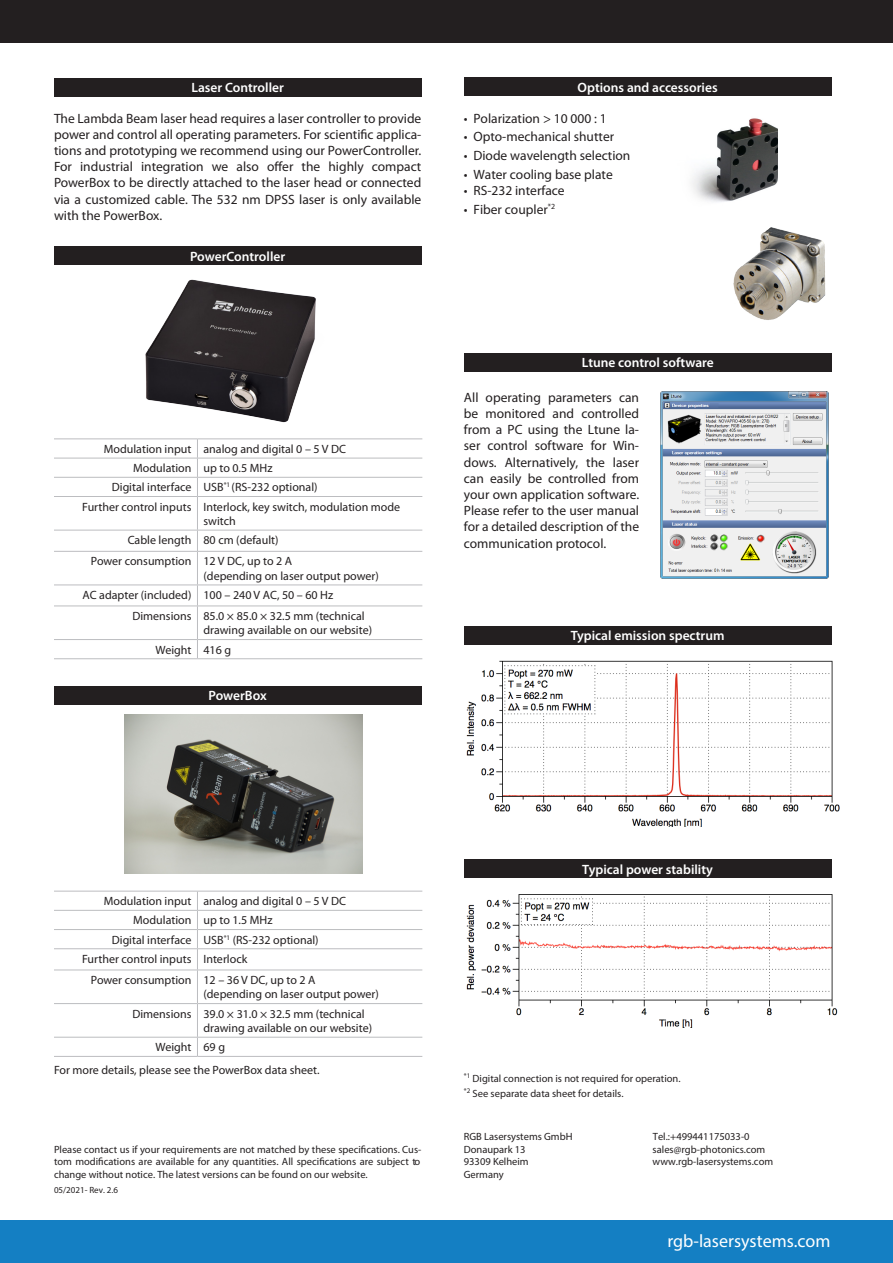
<style>
.page{position:relative;width:893px;height:1263px;background:#fff}
.page>*{position:absolute;margin:0;border:0;box-sizing:border-box;transform-origin:0 0}
.t1{font:18px "Myriad Pro";color:#fff}
.t2{font:13.5px/16.2px "Myriad Pro";color:#231f20;text-align:justify}
.t3{font:600 13.5px "Myriad Pro";color:#fff}
.t4{font:12px/14.4px "Myriad Pro";color:#231f20}
.t5{font:10.5px/12.6px "Myriad Pro";color:#231f20}
.t6{font:9px "Myriad Pro";color:#231f20}
</style>
<div class="page">
<hr style="left:54px;top:438px;width:143px;height:1px;background:#bcbdc0">
<hr style="left:197px;top:438px;width:225px;height:1px;background:#bcbdc0">
<hr style="left:54px;top:458px;width:143px;height:1px;background:#bcbdc0">
<hr style="left:197px;top:458px;width:225px;height:1px;background:#bcbdc0">
<hr style="left:54px;top:477px;width:143px;height:1px;background:#bcbdc0">
<hr style="left:197px;top:477px;width:225px;height:1px;background:#bcbdc0">
<svg style="left:197px;top:439px;width:1px;height:57px"></svg>
<hr style="left:54px;top:496px;width:143px;height:1px;background:#bcbdc0">
<hr style="left:197px;top:496px;width:225px;height:1px;background:#bcbdc0">
<hr style="left:197px;top:497px;width:1px;height:33px;background:#bcbdc0">
<hr style="left:54px;top:530px;width:143px;height:1px;background:#bcbdc0">
<hr style="left:197px;top:530px;width:225px;height:1px;background:#bcbdc0">
<svg style="left:197px;top:530px;width:1px;height:21px"></svg>
<hr style="left:54px;top:551px;width:143px;height:1px;background:#bcbdc0">
<hr style="left:197px;top:551px;width:225px;height:1px;background:#bcbdc0">
<hr style="left:197px;top:552px;width:1px;height:32px;background:#bcbdc0">
<hr style="left:54px;top:584px;width:143px;height:1px;background:#bcbdc0">
<hr style="left:197px;top:584px;width:225px;height:1px;background:#bcbdc0">
<svg style="left:197px;top:585px;width:1px;height:20px"></svg>
<hr style="left:54px;top:605px;width:143px;height:1px;background:#bcbdc0">
<hr style="left:197px;top:605px;width:225px;height:1px;background:#bcbdc0">
<hr style="left:197px;top:606px;width:1px;height:33px;background:#bcbdc0">
<hr style="left:54px;top:639px;width:143px;height:1px;background:#bcbdc0">
<hr style="left:197px;top:639px;width:225px;height:1px;background:#bcbdc0">
<svg style="left:197px;top:640px;width:1px;height:18px"></svg>
<hr style="left:54px;top:658px;width:143px;height:1px;background:#bcbdc0">
<hr style="left:197px;top:658px;width:225px;height:1px;background:#bcbdc0">
<hr style="left:54px;top:891px;width:143px;height:1px;background:#bcbdc0">
<hr style="left:197px;top:891px;width:225px;height:1px;background:#bcbdc0">
<hr style="left:54px;top:910px;width:143px;height:1px;background:#bcbdc0">
<hr style="left:197px;top:910px;width:225px;height:1px;background:#bcbdc0">
<hr style="left:54px;top:929px;width:143px;height:1px;background:#bcbdc0">
<hr style="left:197px;top:929px;width:225px;height:1px;background:#bcbdc0">
<hr style="left:54px;top:948px;width:143px;height:1px;background:#bcbdc0">
<hr style="left:197px;top:948px;width:225px;height:1px;background:#bcbdc0">
<svg style="left:197px;top:891px;width:1px;height:78px"></svg>
<hr style="left:54px;top:969px;width:143px;height:1px;background:#bcbdc0">
<hr style="left:197px;top:969px;width:225px;height:1px;background:#bcbdc0">
<hr style="left:197px;top:970px;width:1px;height:33px;background:#bcbdc0">
<hr style="left:54px;top:1003px;width:143px;height:1px;background:#bcbdc0">
<hr style="left:197px;top:1003px;width:225px;height:1px;background:#bcbdc0">
<hr style="left:197px;top:1004px;width:1px;height:33px;background:#bcbdc0">
<hr style="left:54px;top:1037px;width:143px;height:1px;background:#bcbdc0">
<hr style="left:197px;top:1037px;width:225px;height:1px;background:#bcbdc0">
<svg style="left:197px;top:1037px;width:1px;height:19px"></svg>
<hr style="left:54px;top:1056px;width:143px;height:1px;background:#bcbdc0">
<hr style="left:197px;top:1056px;width:225px;height:1px;background:#bcbdc0">
<img style="left:145px;top:279px;width:171px;height:144px">
<img style="left:660px;top:392px;width:168px;height:187px">
<img style="left:733px;top:227px;width:93px;height:93px">
<div style="left:0;top:0;width:893px;height:43px;background:#231f20"></div>
<div style="left:0;top:1220px;width:893px;height:43px;background:#147fc3"></div>
<div style="left:54px;top:246px;width:367px;height:19px;background:#231f20"></div>
<div style="left:54px;top:686px;width:367px;height:18px;background:#231f20"></div>
<div style="left:464px;top:78px;width:367px;height:18px;background:#231f20"></div>
<div style="left:464px;top:353px;width:367px;height:19px;background:#231f20"></div>
<div style="left:464px;top:626px;width:367px;height:19px;background:#231f20"></div>
<div style="left:464px;top:859px;width:367px;height:19px;background:#231f20"></div>
<div style="left:54px;top:78px;width:367px;height:18px;background:#231f20"></div>
<img style="left:692px;top:118px;width:86px;height:84px">
<img style="left:466px;top:894px;width:372px;height:134px">
<img style="left:466px;top:660px;width:374px;height:167px">
<img style="left:125px;top:715px;width:237px;height:158px">
<p class="t3" style="left:191px;top:79px;width:94px">Laser Controller</p>
<p class="t2" style="left:54px;top:110px;width:369px">The Lambda Beam laser head requires a laser controller to provide power and control all operating parameters. For scientific applica&shy;tions and prototyping we recommend using our PowerController.<br>For industrial integration we also offer the highly compact PowerBox to be directly attached to the laser head or connected via a customized cable. The 532 nm DPSS laser is only available with the PowerBox.</p>
<p class="t3" style="left:190px;top:247px;width:97px">PowerController</p>
<p class="t4" style="left:104px;top:442px;width:89px">Modulation input</p>
<p class="t4" style="left:203px;top:442px;width:144px">analog and digital 0 – 5 V DC</p>
<p class="t4" style="left:133px;top:461px;width:60px">Modulation</p>
<p class="t4" style="left:203px;top:461px;width:71px">up to 0.5 MHz</p>
<p class="t4" style="left:112px;top:480px;width:81px">Digital interface</p>
<p class="t4" style="left:203px;top:480px;width:116px">USB<sup>*1</sup> (RS-232 optional)</p>
<p class="t4" style="left:82px;top:499px;width:111px">Further control inputs</p>
<p class="t4" style="left:203px;top:499px;width:198px">Interlock, key switch, modulation mode switch</p>
<p class="t4" style="left:128px;top:533px;width:65px">Cable length</p>
<p class="t4" style="left:203px;top:533px;width:77px">80 cm (default)</p>
<p class="t4" style="left:91px;top:554px;width:102px">Power consumption</p>
<p class="t4" style="left:203px;top:554px;width:90px">12 V DC, up to 2 A</p>
<p class="t4" style="left:203px;top:568px;width:177px">(depending on laser output power)</p>
<p class="t4" style="left:83px;top:588px;width:110px">AC adapter (included)</p>
<p class="t4" style="left:203px;top:588px;width:131px">100 – 240 V AC, 50 – 60 Hz</p>
<p class="t4" style="left:132px;top:609px;width:61px">Dimensions</p>
<p class="t4" style="left:203px;top:609px;width:170px">85.0 × 85.0 × 32.5 mm (technical drawing available on our website)</p>
<p class="t4" style="left:156px;top:642px;width:37px">Weight</p>
<p class="t4" style="left:203px;top:642px;width:29px">416 g</p>
<p class="t3" style="left:209px;top:687px;width:60px">PowerBox</p>
<p class="t3" style="left:578px;top:79px;width:142px">Options and accessories</p>
<p class="t2" style="left:464px;top:110px;width:144px">• Polarization &gt; 10 000 : 1</p>
<p class="t2" style="left:464px;top:129px;width:152px">• Opto-mechanical shutter</p>
<p class="t2" style="left:464px;top:147px;width:168px">• Diode wavelength selection</p>
<p class="t2" style="left:464px;top:166px;width:150px">• Water cooling base plate</p>
<p class="t2" style="left:464px;top:182px;width:102px">• RS-232 interface</p>
<p class="t2" style="left:464px;top:201px;width:93px">• Fiber coupler<sup>*2</sup></p>
<p class="t3" style="left:582px;top:354px;width:134px">Ltune control software</p>
<p class="t2" style="left:464px;top:389px;width:177px">All operating parameters can be monitored and controlled from a PC using the Ltune la&shy;ser control software for Win&shy;dows. Alternatively, the laser can easily be controlled from your own application software.<br>Please refer to the user manual for a detailed description of the communication protocol.</p>
<p class="t3" style="left:571px;top:627px;width:155px">Typical emission spectrum</p>
<p class="t4" style="left:104px;top:894px;width:89px">Modulation input</p>
<p class="t4" style="left:203px;top:894px;width:144px">analog and digital 0 – 5 V DC</p>
<p class="t4" style="left:133px;top:913px;width:60px">Modulation</p>
<p class="t4" style="left:203px;top:913px;width:71px">up to 1.5 MHz</p>
<p class="t4" style="left:112px;top:932px;width:81px">Digital interface</p>
<p class="t4" style="left:203px;top:932px;width:117px">USB<sup>*1</sup> (RS-232 optional)</p>
<p class="t4" style="left:82px;top:951px;width:111px">Further control inputs</p>
<p class="t4" style="left:203px;top:951px;width:45px">Interlock</p>
<p class="t4" style="left:91px;top:973px;width:102px">Power consumption</p>
<p class="t4" style="left:203px;top:973px;width:114px">12 – 36 V DC, up to 2 A</p>
<p class="t4" style="left:203px;top:987px;width:177px">(depending on laser output power)</p>
<p class="t4" style="left:132px;top:1006px;width:61px">Dimensions</p>
<p class="t4" style="left:203px;top:1006px;width:170px">39.0 × 31.0 × 32.5 mm (technical drawing available on our website)</p>
<p class="t4" style="left:156px;top:1040px;width:37px">Weight</p>
<p class="t4" style="left:203px;top:1040px;width:23px">69 g</p>
<p class="t4" style="left:54px;top:1062px;width:267px">For more details, please see the PowerBox data sheet.</p>
<p class="t5" style="left:54px;top:1142px;width:369px;text-align:justify">Please contact us if your requirements are not matched by these specifications. Cus&shy;tom modifications are available for any quantities. All specifications are subject to change without notice. The latest versions can be found on our website.</p>
<p class="t6" style="left:54px;top:1184px;width:66px">05/2021- Rev. 2.6</p>
<p class="t3" style="left:582px;top:861px;width:132px">Typical power stability</p>
<p class="t5" style="left:464px;top:1071px;width:218px;line-height:14.4px"><sup>*1</sup> Digital connection is not required for operation. <sup>*2</sup> See separate data sheet for details.</p>
<p class="t5" style="left:464px;top:1130px;width:110px">RGB Lasersystems GmbH<br>Donaupark 13<br>93309 Kelheim<br>Germany</p>
<p class="t5" style="left:653px;top:1130px;width:122px">Tel.:+499441175033-0 sales@rgb-photonics.com www.rgb-lasersystems.com</p>
<p class="t1" style="left:667px;top:1229px;width:165px">rgb-lasersystems.com</p>
</div>
